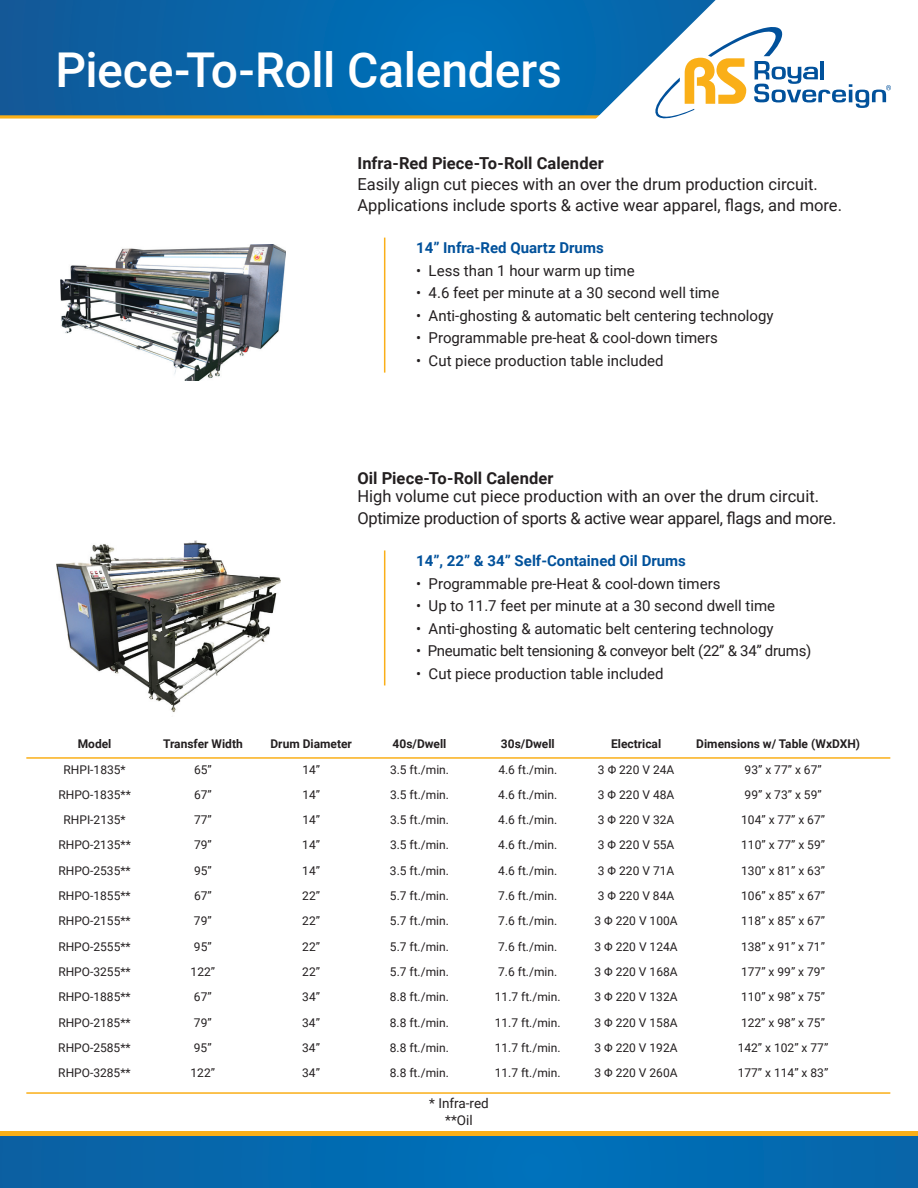
<style>
.page{position:relative;width:918px;height:1188px;background:#fff}
.page>*{position:absolute;margin:0;border:0;box-sizing:border-box;transform-origin:0 0}
.t1{font:500 48px "Roboto";letter-spacing:-.01em;color:#fff}
.t2{font:16.5px/21px "Roboto";color:#231f20}
.t3{font:700 16.5px "Roboto";letter-spacing:.005em;color:#231f20}
.t4{font:15px "Roboto";color:#231f20}
.t5{font:700 15px "Roboto";color:#01519b}
.t6{font:15px "Roboto";letter-spacing:-.02em;color:#231f20}
.t7{font:13.5px/16.2px "Roboto";color:#231f20;text-align:center}
.t8{font:12px "Roboto";color:#231f20}
.t9{font:700 12px "Roboto";color:#231f20}
</style>
<div class="page">
<div style="left:0;top:1134px;width:918px;height:54px;background:#046ab0"></div>
<hr style="left:0;top:1132px;width:918px;height:4px;background:#faaf18">
<hr style="left:384px;top:238px;width:1px;height:135px;background:#faaf18">
<img style="left:60px;top:245px;width:226px;height:136px">
<hr style="left:384px;top:550px;width:1px;height:135px;background:#faaf18">
<img style="left:57px;top:540px;width:224px;height:172px">
<hr style="left:26px;top:757px;width:864px;height:2px;background:#faaf18">
<hr style="left:26px;top:1092px;width:864px;height:2px;background:#faaf18">
<svg style="left:0;top:0;width:594px;height:115px;background:#0666ab"></svg>
<hr style="left:0;top:115px;width:918px;height:3px;background:#faaf18">
<div style="left:718px;top:0;width:200px;height:121px;background:#fff"></div>
<svg style="left:594px;top:0;width:297px;height:119px"></svg>
<h1 class="t1" style="left:56px;top:37px;width:508px">Piece-To-Roll Calenders</h1>
<h2 class="t3" style="left:357px;top:152px;width:248px">Infra-Red Piece-To-Roll Calender</h2>
<h2 class="t2" style="left:357px;top:173px;width:486px">Easily align cut pieces with an over the drum production circuit.<br>Applications include sports &amp; active wear apparel, flags, and more.</h2>
<p class="t5" style="left:416px;top:238px;width:189px">14” Infra-Red Quartz Drums</p>
<p class="t4" style="left:416px;top:260px;width:220px">• Less than 1 hour warm up time</p>
<p class="t4" style="left:416px;top:283px;width:305px">• 4.6 feet per minute at a 30 second well time</p>
<p class="t4" style="left:416px;top:305px;width:359px">• Anti-ghosting &amp; automatic belt centering technology</p>
<p class="t4" style="left:416px;top:328px;width:303px">• Programmable pre-heat &amp; cool-down timers</p>
<p class="t4" style="left:416px;top:350px;width:249px">• Cut piece production table included</p>
<h2 class="t3" style="left:357px;top:467px;width:198px">Oil Piece-To-Roll Calender</h2>
<h2 class="t2" style="left:357px;top:484px;width:480px;line-height:22.5px">High volume cut piece production with an over the drum circuit.<br>Optimize production of sports &amp; active wear apparel, flags and more.</h2>
<p class="t5" style="left:416px;top:551px;width:271px">14”, 22” &amp; 34” Self-Contained Oil Drums</p>
<p class="t4" style="left:416px;top:573px;width:306px">• Programmable pre-Heat &amp; cool-down timers</p>
<p class="t4" style="left:416px;top:596px;width:361px">• Up to 11.7 feet per minute at a 30 second dwell time</p>
<p class="t4" style="left:416px;top:618px;width:359px">• Anti-ghosting &amp; automatic belt centering technology</p>
<p class="t6" style="left:416px;top:641px;width:397px">• Pneumatic belt tensioning &amp; conveyor belt (22” &amp; 34” drums)</p>
<p class="t4" style="left:416px;top:663px;width:249px">• Cut piece production table included</p>
<p class="t9" style="left:78px;top:736px;width:35px">Model</p>
<p class="t9" style="left:163px;top:736px;width:81px">Transfer Width</p>
<p class="t9" style="left:271px;top:736px;width:83px">Drum Diameter</p>
<p class="t9" style="left:393px;top:736px;width:55px">40s/Dwell</p>
<p class="t9" style="left:501px;top:736px;width:55px">30s/Dwell</p>
<p class="t9" style="left:611px;top:736px;width:52px">Electrical</p>
<p class="t9" style="left:696px;top:736px;width:165px">Dimensions w/ Table (WxDXH)</p>
<p class="t8" style="left:64px;top:761px;width:64px">RHPI-1835*</p>
<p class="t8" style="left:194px;top:761px;width:19px">65”</p>
<p class="t8" style="left:302px;top:761px;width:19px">14”</p>
<p class="t8" style="left:390px;top:761px;width:61px">3.5 ft./min.</p>
<p class="t8" style="left:498px;top:761px;width:61px">4.6 ft./min.</p>
<p class="t8" style="left:598px;top:761px;width:78px">3 Φ 220 V 24A</p>
<p class="t8" style="left:745px;top:761px;width:79px">93” x 77” x 67”</p>
<p class="t8" style="left:58px;top:786px;width:74px">RHPO-1835**</p>
<p class="t8" style="left:194px;top:786px;width:19px">67”</p>
<p class="t8" style="left:302px;top:786px;width:19px">14”</p>
<p class="t8" style="left:390px;top:786px;width:61px">3.5 ft./min.</p>
<p class="t8" style="left:498px;top:786px;width:61px">4.6 ft./min.</p>
<p class="t8" style="left:598px;top:786px;width:78px">3 Φ 220 V 48A</p>
<p class="t8" style="left:745px;top:786px;width:79px">99” x 73” x 59”</p>
<p class="t8" style="left:64px;top:811px;width:64px">RHPI-2135*</p>
<p class="t8" style="left:194px;top:811px;width:19px">77”</p>
<p class="t8" style="left:302px;top:811px;width:19px">14”</p>
<p class="t8" style="left:390px;top:811px;width:61px">3.5 ft./min.</p>
<p class="t8" style="left:498px;top:811px;width:61px">4.6 ft./min.</p>
<p class="t8" style="left:598px;top:811px;width:78px">3 Φ 220 V 32A</p>
<p class="t8" style="left:741px;top:811px;width:85px">104” x 77” x 67”</p>
<p class="t8" style="left:58px;top:837px;width:74px">RHPO-2135**</p>
<p class="t8" style="left:194px;top:837px;width:19px">79”</p>
<p class="t8" style="left:302px;top:837px;width:19px">14”</p>
<p class="t8" style="left:390px;top:837px;width:61px">3.5 ft./min.</p>
<p class="t8" style="left:498px;top:837px;width:61px">4.6 ft./min.</p>
<p class="t8" style="left:598px;top:837px;width:78px">3 Φ 220 V 55A</p>
<p class="t8" style="left:741px;top:837px;width:85px">110” x 77” x 59”</p>
<p class="t8" style="left:58px;top:862px;width:74px">RHPO-2535**</p>
<p class="t8" style="left:194px;top:862px;width:19px">95”</p>
<p class="t8" style="left:302px;top:862px;width:19px">14”</p>
<p class="t8" style="left:390px;top:862px;width:61px">3.5 ft./min.</p>
<p class="t8" style="left:498px;top:862px;width:61px">4.6 ft./min.</p>
<p class="t8" style="left:598px;top:862px;width:78px">3 Φ 220 V 71A</p>
<p class="t8" style="left:741px;top:862px;width:85px">130” x 81” x 63”</p>
<p class="t8" style="left:58px;top:887px;width:74px">RHPO-1855**</p>
<p class="t8" style="left:194px;top:887px;width:19px">67”</p>
<p class="t8" style="left:302px;top:887px;width:19px">22”</p>
<p class="t8" style="left:390px;top:887px;width:61px">5.7 ft./min.</p>
<p class="t8" style="left:498px;top:887px;width:61px">7.6 ft./min.</p>
<p class="t8" style="left:598px;top:887px;width:78px">3 Φ 220 V 84A</p>
<p class="t8" style="left:741px;top:887px;width:85px">106” x 85” x 67”</p>
<p class="t8" style="left:58px;top:913px;width:74px">RHPO-2155**</p>
<p class="t8" style="left:194px;top:913px;width:19px">79”</p>
<p class="t8" style="left:302px;top:913px;width:19px">22”</p>
<p class="t8" style="left:390px;top:913px;width:61px">5.7 ft./min.</p>
<p class="t8" style="left:498px;top:913px;width:61px">7.6 ft./min.</p>
<p class="t8" style="left:595px;top:913px;width:85px">3 Φ 220 V 100A</p>
<p class="t8" style="left:741px;top:913px;width:85px">118” x 85” x 67”</p>
<p class="t8" style="left:58px;top:938px;width:74px">RHPO-2555**</p>
<p class="t8" style="left:194px;top:938px;width:19px">95”</p>
<p class="t8" style="left:302px;top:938px;width:19px">22”</p>
<p class="t8" style="left:390px;top:938px;width:61px">5.7 ft./min.</p>
<p class="t8" style="left:498px;top:938px;width:61px">7.6 ft./min.</p>
<p class="t8" style="left:595px;top:938px;width:85px">3 Φ 220 V 124A</p>
<p class="t8" style="left:741px;top:938px;width:85px">138” x 91” x 71”</p>
<p class="t8" style="left:58px;top:963px;width:74px">RHPO-3255**</p>
<p class="t8" style="left:191px;top:963px;width:26px">122”</p>
<p class="t8" style="left:302px;top:963px;width:19px">22”</p>
<p class="t8" style="left:390px;top:963px;width:61px">5.7 ft./min.</p>
<p class="t8" style="left:498px;top:963px;width:61px">7.6 ft./min.</p>
<p class="t8" style="left:594px;top:963px;width:85px">3 Φ 220 V 168A</p>
<p class="t8" style="left:741px;top:963px;width:85px">177” x 99” x 79”</p>
<p class="t8" style="left:58px;top:989px;width:74px">RHPO-1885**</p>
<p class="t8" style="left:194px;top:989px;width:19px">67”</p>
<p class="t8" style="left:302px;top:989px;width:19px">34”</p>
<p class="t8" style="left:390px;top:989px;width:61px">8.8 ft./min.</p>
<p class="t8" style="left:495px;top:989px;width:67px">11.7 ft./min.</p>
<p class="t8" style="left:594px;top:989px;width:85px">3 Φ 220 V 132A</p>
<p class="t8" style="left:741px;top:989px;width:85px">110” x 98” x 75”</p>
<p class="t8" style="left:58px;top:1014px;width:74px">RHPO-2185**</p>
<p class="t8" style="left:194px;top:1014px;width:19px">79”</p>
<p class="t8" style="left:302px;top:1014px;width:19px">34”</p>
<p class="t8" style="left:390px;top:1014px;width:61px">8.8 ft./min.</p>
<p class="t8" style="left:495px;top:1014px;width:67px">11.7 ft./min.</p>
<p class="t8" style="left:594px;top:1014px;width:85px">3 Φ 220 V 158A</p>
<p class="t8" style="left:741px;top:1014px;width:85px">122” x 98” x 75”</p>
<p class="t8" style="left:58px;top:1039px;width:74px">RHPO-2585**</p>
<p class="t8" style="left:194px;top:1039px;width:19px">95”</p>
<p class="t8" style="left:302px;top:1039px;width:19px">34”</p>
<p class="t8" style="left:390px;top:1039px;width:61px">8.8 ft./min.</p>
<p class="t8" style="left:495px;top:1039px;width:67px">11.7 ft./min.</p>
<p class="t8" style="left:594px;top:1039px;width:85px">3 Φ 220 V 192A</p>
<p class="t8" style="left:738px;top:1039px;width:92px">142” x 102” x 77”</p>
<p class="t8" style="left:58px;top:1065px;width:74px">RHPO-3285**</p>
<p class="t8" style="left:191px;top:1065px;width:26px">122”</p>
<p class="t8" style="left:302px;top:1065px;width:19px">34”</p>
<p class="t8" style="left:390px;top:1065px;width:61px">8.8 ft./min.</p>
<p class="t8" style="left:495px;top:1065px;width:67px">11.7 ft./min.</p>
<p class="t8" style="left:594px;top:1065px;width:85px">3 Φ 220 V 260A</p>
<p class="t8" style="left:738px;top:1065px;width:92px">177” x 114” x 83”</p>
<p class="t7" style="left:429px;top:1095px;width:61px">* Infra-red **Oil</p>
</div>
